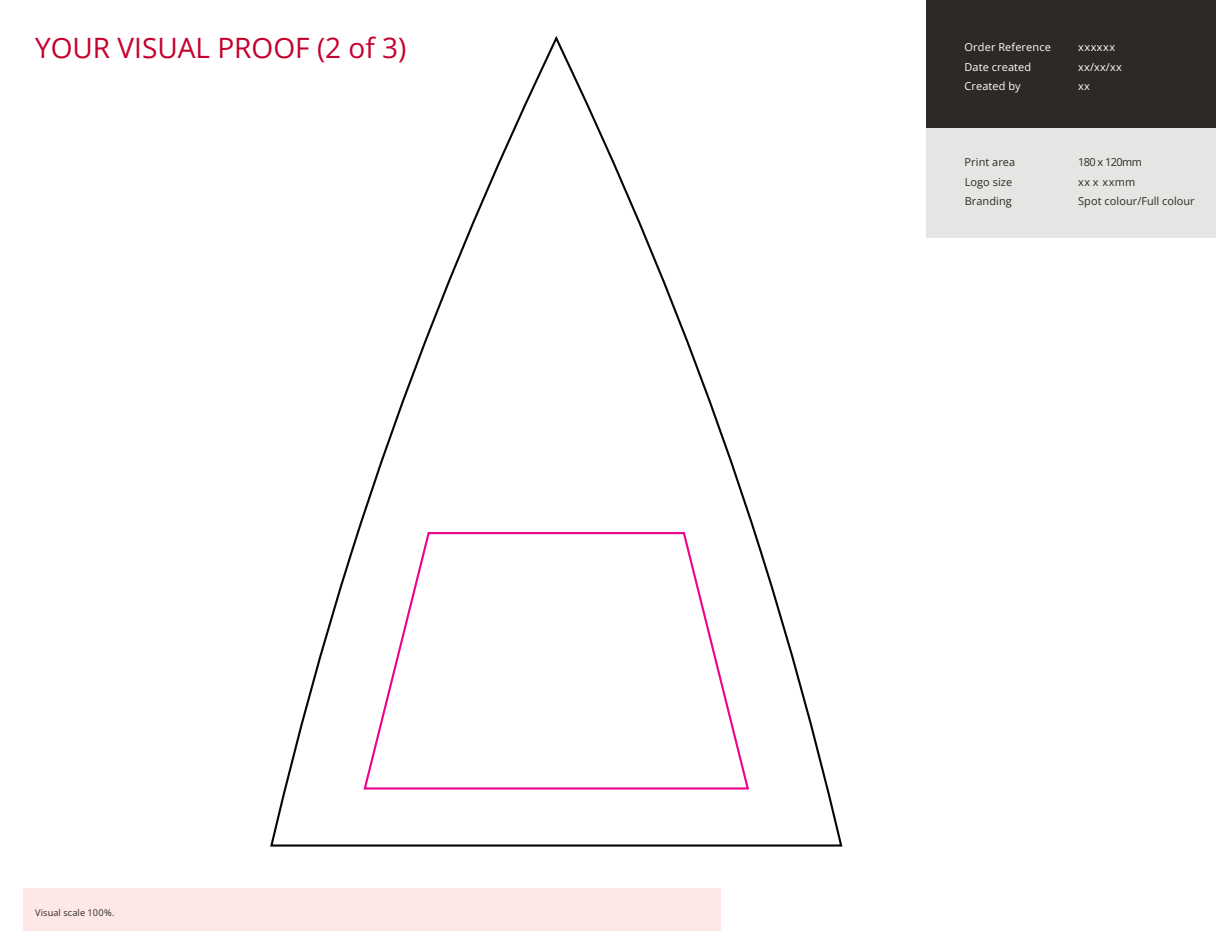
<style>
.page{position:relative;width:1216px;height:947px;background:#fff}
.page>*{position:absolute;margin:0;border:0;box-sizing:border-box;transform-origin:0 0}
.t1{font:27.97px "Open Sans";color:#c5002e}
.t2{font:10.95px/19.5px "Open Sans";color:#2e2926}
.t3{font:700 10.95px/19.5px "Open Sans";letter-spacing:.01em;color:#fff}
.t4{font:700 10.95px/19.5px "Open Sans";letter-spacing:.01em;color:#2e2926}
.t5{font:10.95px/19.5px "Open Sans";letter-spacing:.05em;color:#fff}
.t6{font:700 9.23px "Open Sans";letter-spacing:.01em;color:#2e2926}
.s1{font-weight:300}
</style>
<div class="page">
<div style="left:23px;top:887px;width:698px;height:43px;background:#fde8e7"></div>
<div style="left:926px;top:0;width:289px;height:128px;background:#2e2926"></div>
<div style="left:926px;top:128px;width:289px;height:109px;background:#e5e5e3"></div>
<svg style="left:270px;top:36px;width:573px;height:811px"></svg>
<svg style="left:362px;top:530px;width:388px;height:260px"></svg>
<h1 class="t1" style="left:35px;top:29px;width:373px">YOUR VISUAL PROOF <span class="s1">(2 of 3)</span></h1>
<p class="t3" style="left:964px;top:37px;width:88px">Order Reference<br>Date created<br>Created by</p>
<p class="t5" style="left:1077px;top:37px;width:45px">xxxxxx xx/xx/xx xx</p>
<p class="t6" style="left:35px;top:906px;width:81px">Visual scale 100%.</p>
<p class="t4" style="left:964px;top:152px;width:52px">Print area<br>Logo size<br>Branding</p>
<p class="t2" style="left:1077px;top:152px;width:118px">180 x 120mm<br>xx x xxmm<br>Spot colour/Full colour</p>
</div>
